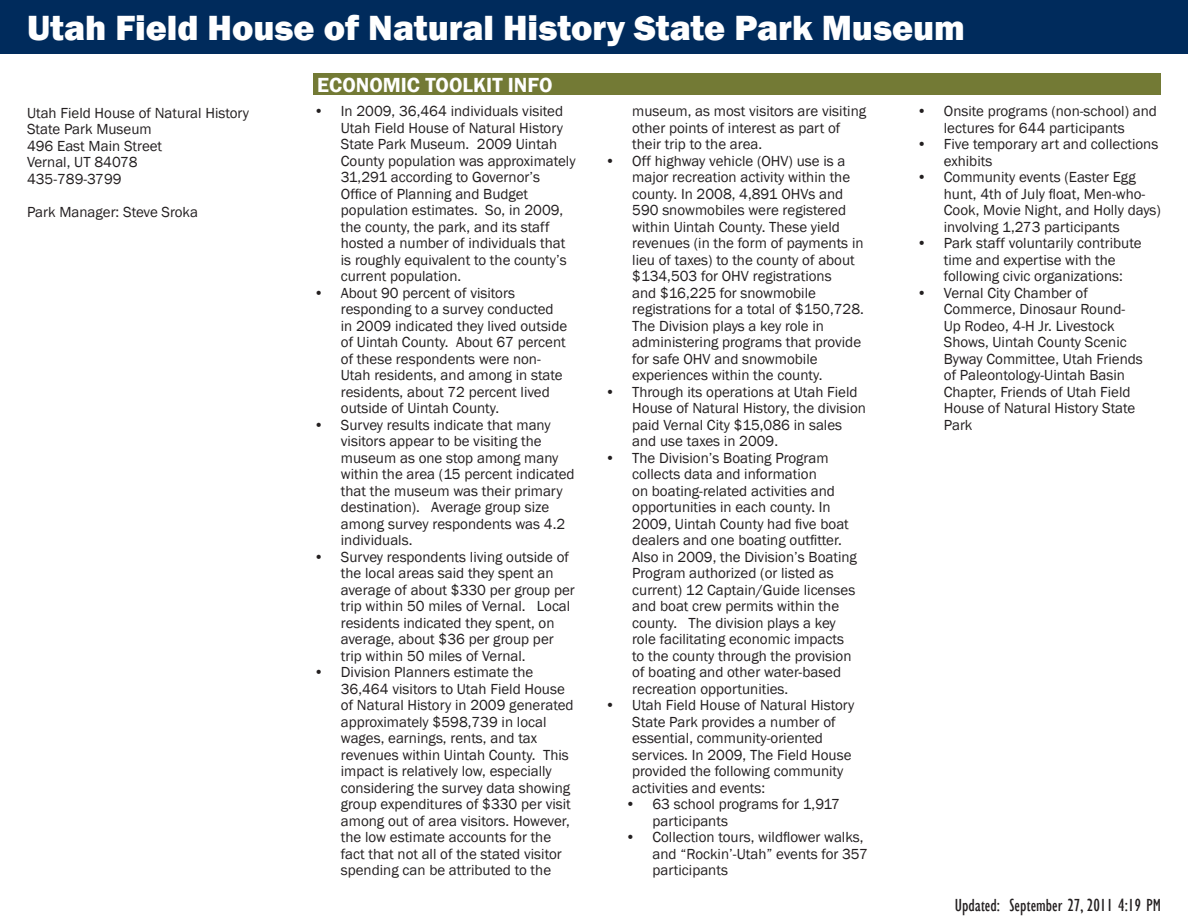
<style>
.page{position:relative;width:1188px;height:918px;background:#fff}
.page>*{position:absolute;margin:0;border:0;box-sizing:border-box;transform-origin:0 0}
.t1{font:800 36px "Franklin Gothic";color:#fff}
.t2{font:600 21px "Franklin Gothic";color:#fff}
.t3{font:condensed 18px "Gill Sans";color:#231f20}
.t4{font:15px/16.5px "Franklin Gothic";color:#231f20}
</style>
<div class="page">
<div style="left:314px;top:74px;width:847px;height:21px;background:#737a35"></div>
<div style="left:0;top:0;width:1188px;height:54px;background:#002b5c"></div>
<p class="t1" style="left:27px;top:4px;width:940px">Utah Field House of Natural History State Park Museum</p>
<p class="t4" style="left:27px;top:105px;width:224px">Utah Field House of Natural History</p>
<p class="t4" style="left:27px;top:121px;width:126px">State Park Museum</p>
<p class="t4" style="left:27px;top:138px;width:137px">496 East Main Street</p>
<p class="t4" style="left:27px;top:154px;width:112px">Vernal, UT 84078</p>
<p class="t4" style="left:27px;top:171px;width:96px">435-789-3799</p>
<p class="t4" style="left:27px;top:204px;width:172px">Park Manager: Steve Sroka</p>
<p class="t2" style="left:317px;top:72px;width:237px">ECONOMIC TOOLKIT INFO</p>
<p class="t4" style="left:341px;top:103px;width:236px;text-indent:-27px">• In 2009, 36,464 individuals visited Utah Field House of Natural History State Park Museum. 2009 Uintah County population was approximately 31,291 according to Governor’s Office of Planning and Budget population estimates. So, in 2009, the county, the park, and its staff hosted a number of individuals that is roughly equivalent to the county’s current population.</p>
<p class="t4" style="left:341px;top:285px;width:228px;text-indent:-27px">• About 90 percent of visitors responding to a survey conducted in 2009 indicated they lived outside of Uintah County. About 67 percent of these respondents were non-<br>Utah residents, and among in state residents, about 72 percent lived outside of Uintah County.</p>
<p class="t4" style="left:341px;top:417px;width:235px;text-indent:-27px">• Survey results indicate that many visitors appear to be visiting the museum as one stop among many within the area (15 percent indicated that the museum was their primary destination). Average group size among survey respondents was 4.2 individuals.</p>
<p class="t4" style="left:341px;top:549px;width:235px;text-indent:-27px">• Survey respondents living outside of the local areas said they spent an average of about $330 per group per trip within 50 miles of Vernal. Local residents indicated they spent, on average, about $36 per group per trip within 50 miles of Vernal.</p>
<p class="t4" style="left:341px;top:664px;width:234px;text-indent:-27px">• Division Planners estimate the 36,464 visitors to Utah Field House of Natural History in 2009 generated approximately $598,739 in local wages, earnings, rents, and tax revenues within Uintah County. This impact is relatively low, especially considering the survey data showing group expenditures of $330 per visit among out of area visitors. However, the low estimate accounts for the fact that not all of the stated visitor spending can be attributed to the</p>
<p class="t4" style="left:632px;top:103px;width:235px">museum, as most visitors are visiting other points of interest as part of their trip to the area.</p>
<p class="t4" style="left:632px;top:153px;width:233px;text-indent:-27px">• Off highway vehicle (OHV) use is a major recreation activity within the county. In 2008, 4,891 OHVs and 590 snowmobiles were registered within Uintah County. These yield revenues (in the form of payments in lieu of taxes) to the county of about $134,503 for OHV registrations<br>and $16,225 for snowmobile registrations for a total of $150,728.<br>The Division plays a key role in administering programs that provide for safe OHV and snowmobile experiences within the county.</p>
<p class="t4" style="left:632px;top:384px;width:235px;text-indent:-27px">• Through its operations at Utah Field<br>House of Natural History, the division paid Vernal City $15,086 in sales and use taxes in 2009.</p>
<p class="t4" style="left:632px;top:450px;width:226px;text-indent:-27px">• The Division’s Boating Program collects data and information<br>on boating-related activities and opportunities in each county. In 2009, Uintah County had five boat dealers and one boating outfitter.<br>Also in 2009, the Division’s Boating Program authorized (or listed as current) 12 Captain/Guide licenses and boat crew permits within the county. The division plays a key role facilitating economic impacts to the county through the provision of boating and other water-based recreation opportunities.</p>
<p class="t4" style="left:632px;top:697px;width:224px;text-indent:-27px">• Utah Field House of Natural History<br>State Park provides a number of essential, community-oriented services. In 2009, The Field House provided the following community activities and events:</p>
<p class="t4" style="left:652px;top:796px;width:189px;text-indent:-27px">• 63 school programs for 1,917 participants</p>
<p class="t4" style="left:652px;top:829px;width:217px;text-indent:-27px">• Collection tours, wildflower walks, and “Rockin’-Utah” events for 357 participants</p>
<p class="t4" style="left:917px;top:103px;width:242px;text-align:center">• Onsite programs (non-school) and lectures for 644 participants</p>
<p class="t4" style="left:944px;top:136px;width:216px;text-indent:-27px">• Five temporary art and collections exhibits</p>
<p class="t4" style="left:944px;top:169px;width:219px;text-indent:-27px">• Community events (Easter Egg hunt, 4th of July float, Men-who-<br>Cook, Movie Night, and Holly days) involving 1,273 participants</p>
<p class="t4" style="left:917px;top:235px;width:226px;text-align:center">• Park staff voluntarily contribute time and expertise with the following civic organizations:</p>
<p class="t4" style="left:944px;top:285px;width:201px;text-indent:-27px">• Vernal City Chamber of<br>Commerce, Dinosaur Round-<br>Up Rodeo, 4-H Jr. Livestock<br>Shows, Uintah County Scenic<br>Byway Committee, Utah Friends of Paleontology-Uintah Basin<br>Chapter, Friends of Utah Field<br>House of Natural History State<br>Park</p>
<p class="t3" style="left:955px;top:894px;width:47px">Updated:</p>
<p class="t3" style="left:1010px;top:894px;width:153px">September 27, 2011 4:19 PM</p>
</div>
